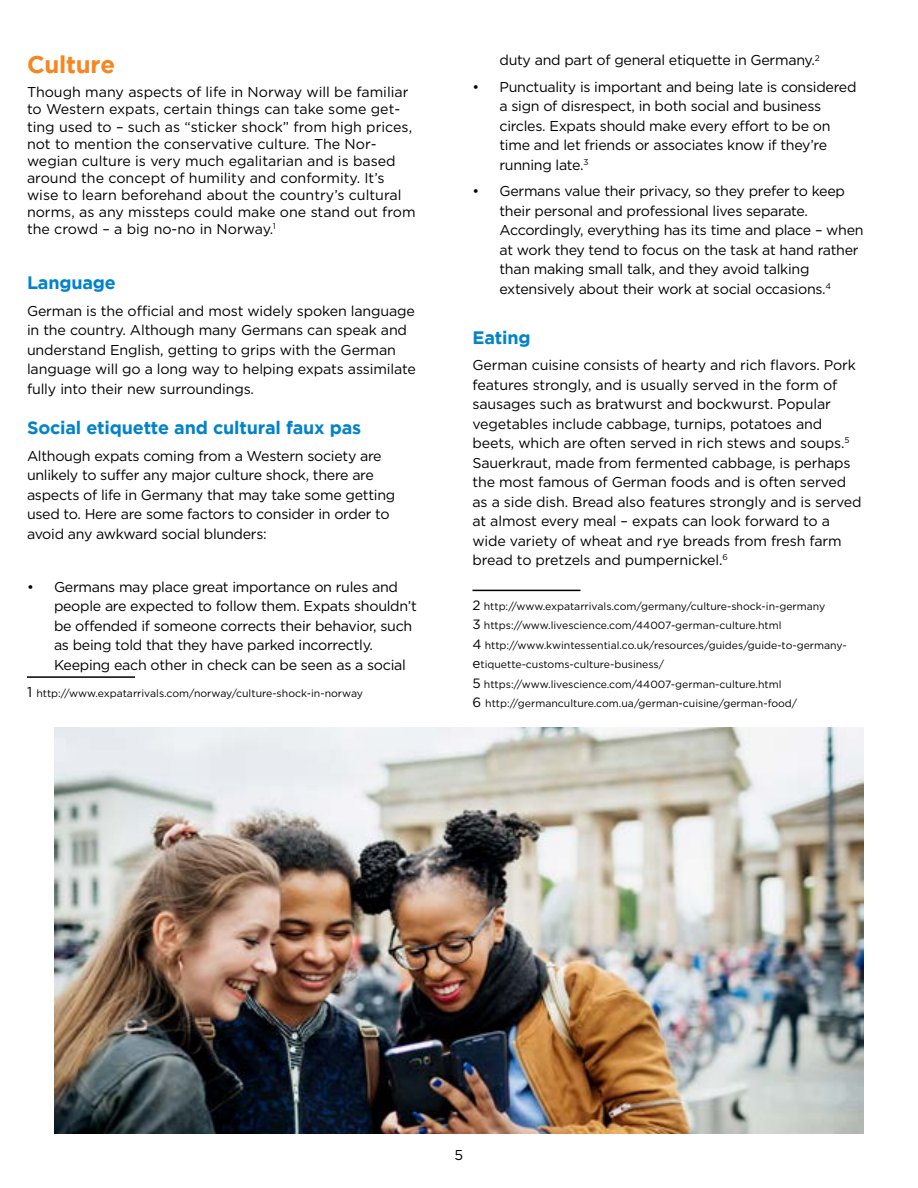
<style>
.page{position:relative;width:918px;height:1188px;background:#fff}
.page>*{position:absolute;margin:0;border:0;box-sizing:border-box;transform-origin:0 0}
.t1{font:700 24px "Gotham";letter-spacing:-.01em;color:#f6861f}
.t2{font:700 18px "Gotham";letter-spacing:-.01em;color:#0083ca}
.t3{font:14.25px/19.5px "Gotham";letter-spacing:-.02em;color:#000}
.t4{font:14.25px/17.1px "Gotham";color:#000}
.t5{font:10.5px/19.5px "Gotham";color:#000}
.s1{font-size:14.25px}
.s2{font-size:13.5px}
</style>
<div class="page">
<hr style="left:472px;top:590px;width:108px;height:1px;background:#000">
<img style="left:54px;top:728px;width:810px;height:406px">
<hr style="left:27px;top:676px;width:108px;height:2px;background:#000">
<h1 class="t1" style="left:27px;top:51px;width:90px">Culture</h1>
<p class="t4" style="left:27px;top:83px;width:390px">Though many aspects of life in Norway will be familiar to Western expats, certain things can take some get&shy;ting used to – such as “sticker shock” from high prices, not to mention the conservative culture. The Nor&shy;wegian culture is very much egalitarian and is based around the concept of humility and conformity. It’s wise to learn beforehand about the country’s cultural norms, as any missteps could make one stand out from the crowd – a big no-no in Norway.<sup>1</sup></p>
<p class="t2" style="left:27px;top:272px;width:90px">Language</p>
<p class="t3" style="left:27px;top:301px;width:390px">German is the official and most widely spoken language in the country. Although many Germans can speak and understand English, getting to grips with the German language will go a long way to helping expats assimilate fully into their new surroundings.</p>
<p class="t2" style="left:27px;top:417px;width:336px">Social etiquette and cultural faux pas</p>
<p class="t3" style="left:27px;top:446px;width:370px">Although expats coming from a Western society are unlikely to suffer any major culture shock, there are aspects of life in Germany that may take some getting used to. Here are some factors to consider in order to avoid any awkward social blunders:</p>
<p class="t3" style="left:54px;top:577px;width:364px;text-indent:-27px">• Germans may place great importance on rules and people are expected to follow them. Expats shouldn’t be offended if someone corrects their behavior, such as being told that they have parked incorrectly.<br>Keeping each other in check can be seen as a social</p>
<p class="t5" style="left:27px;top:683px;width:338px"><span class="s1">1</span> http://www.expatarrivals.com/norway/culture-shock-in-norway</p>
<p class="t3" style="left:499px;top:50px;width:322px">duty and part of general etiquette in Germany.<sup>2</sup></p>
<p class="t3" style="left:500px;top:77px;width:359px;text-indent:-27px">• Punctuality is important and being late is considered a sign of disrespect, in both social and business circles. Expats should make every effort to be on time and let friends or associates know if they’re running late.<sup>3</sup></p>
<p class="t3" style="left:500px;top:181px;width:366px;text-indent:-27px">• Germans value their privacy, so they prefer to keep their personal and professional lives separate.<br>Accordingly, everything has its time and place – when at work they tend to focus on the task at hand rather than making small talk, and they avoid talking extensively about their work at social occasions.<sup>4</sup></p>
<p class="t2" style="left:472px;top:327px;width:60px">Eating</p>
<p class="t3" style="left:472px;top:355px;width:391px">German cuisine consists of hearty and rich flavors. Pork features strongly, and is usually served in the form of sausages such as bratwurst and bockwurst. Popular vegetables include cabbage, turnips, potatoes and beets, which are often served in rich stews and soups.<sup>5<br></sup>Sauerkraut, made from fermented cabbage, is perhaps the most famous of German foods and is often served as a side dish. Bread also features strongly and is served at almost every meal – expats can look forward to a wide variety of wheat and rye breads from fresh farm bread to pretzels and pumpernickel.<sup>6</sup></p>
<p class="t5" style="left:472px;top:596px;width:376px"><span class="s2">2</span> http://www.expatarrivals.com/germany/culture-shock-in-germany<br><span class="s2">3</span> https://www.livescience.com/44007-german-culture.html<br><span class="s2">4</span> http://www.kwintessential.co.uk/resources/guides/guide-to-germany&shy;<span class="s2">e</span>tiquette-customs-culture-business/<br><span class="s2">5</span> https://www.livescience.com/44007-german-culture.html<br><span class="s2">6</span> http://germanculture.com.ua/german-cuisine/german-food/</p>
<p class="t3" style="left:455px;top:1145px;width:10px">5</p>
</div>
